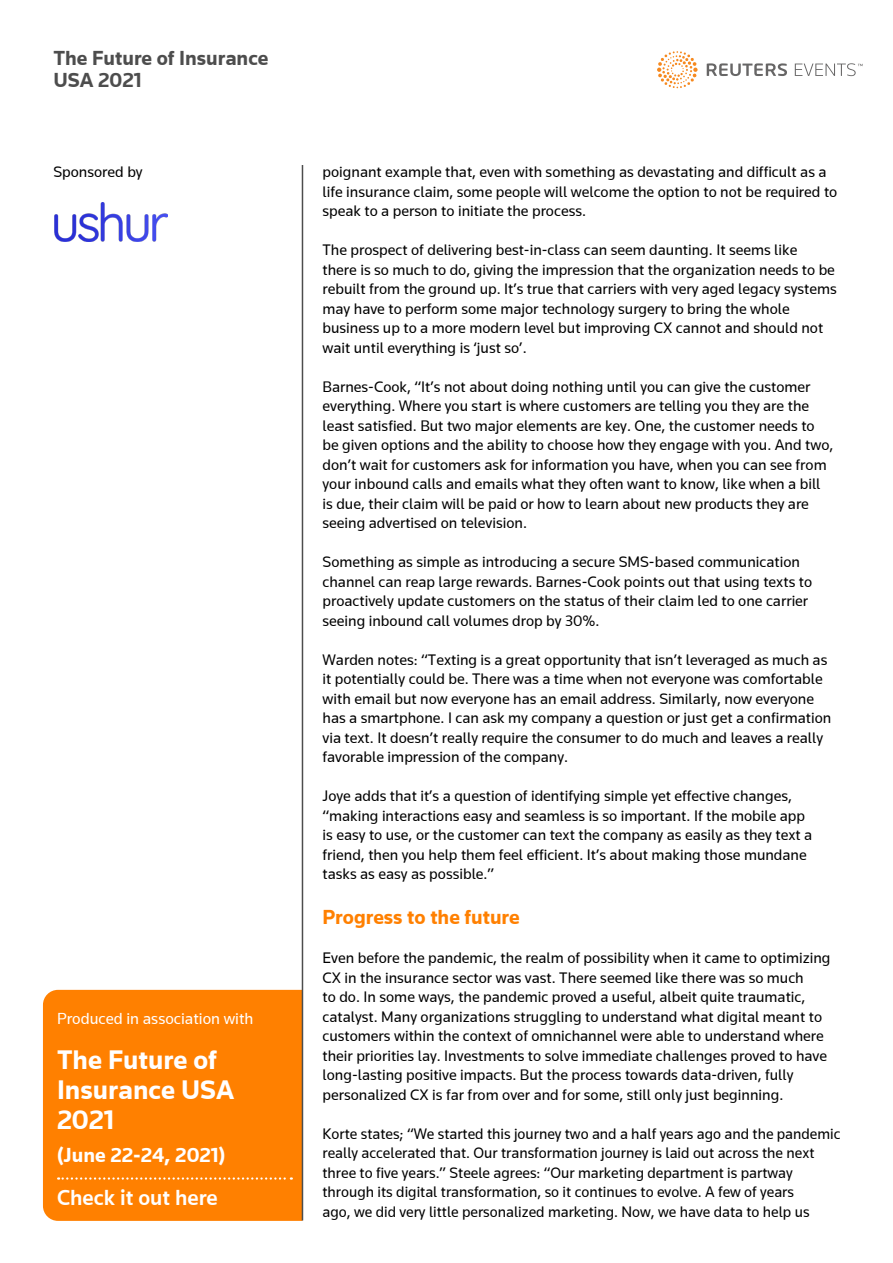
<style>
.page{position:relative;width:893px;height:1263px;background:#fff}
.page>*{position:absolute;margin:0;border:0;box-sizing:border-box;transform-origin:0 0}
.t1{font:700 27.75px/30px "Knowledge";color:#fff}
.t2{font:500 22.5px "Knowledge";color:#fff}
.t3{font:700 21px/22.5px "Knowledge";color:#4d4d4d}
.Headings{font:700 21px "Knowledge";color:#ff8000}
.t4{font:700 21px "Knowledge";color:#fff}
.t5{font:16.5px "Knowledge";color:#fff}
.t6{font:15.75px/19.5px "Knowledge";color:#000}
</style>
<div class="page">
<svg style="left:707px;top:63px;width:155px;height:13px"></svg>
<svg style="left:657px;top:51px;width:41px;height:37px"></svg>
<div style="left:43px;top:990px;width:259px;height:231px;background:#ff8000"></div>
<hr style="left:302px;top:165px;width:1px;height:1055px;background:#4d4d4d">
<svg style="left:58px;top:1177px;width:234px;height:3px"></svg>
<img style="left:54px;top:203px;width:113px;height:39px">
<h3 class="t3" style="left:53px;top:47px;width:217px">The Future of Insurance<br>USA 2021</h3>
<p class="t6" style="left:53px;top:163px;width:91px">Sponsored by</p>
<p class="t6" style="left:322px;top:163px;width:516px">poignant example that, even with something as devastating and difficult as a life insurance claim, some people will welcome the option to not be required to speak to a person to initiate the process.</p>
<p class="t6" style="left:322px;top:241px;width:516px">The prospect of delivering best-in-class can seem daunting. It seems like<br>there is so much to do, giving the impression that the organization needs to be rebuilt from the ground up. It’s true that carriers with very aged legacy systems may have to perform some major technology surgery to bring the whole business up to a more modern level but improving CX cannot and should not wait until everything is ‘just so’.</p>
<p class="t6" style="left:322px;top:377px;width:512px">Barnes-Cook, “It’s not about doing nothing until you can give the customer everything. Where you start is where customers are telling you they are the least satisfied. But two major elements are key. One, the customer needs to be given options and the ability to choose how they engage with you. And two, don’t wait for customers ask for information you have, when you can see from your inbound calls and emails what they often want to know, like when a bill is due, their claim will be paid or how to learn about new products they are seeing advertised on television.</p>
<p class="t6" style="left:322px;top:553px;width:491px">Something as simple as introducing a secure SMS-based communication channel can reap large rewards. Barnes-Cook points out that using texts to proactively update customers on the status of their claim led to one carrier seeing inbound call volumes drop by 30%.</p>
<p class="t6" style="left:322px;top:650px;width:510px">Warden notes: “Texting is a great opportunity that isn’t leveraged as much as it potentially could be. There was a time when not everyone was comfortable with email but now everyone has an email address. Similarly, now everyone has a smartphone. I can ask my company a question or just get a confirmation via text. It doesn’t really require the consumer to do much and leaves a really favorable impression of the company.</p>
<p class="t6" style="left:322px;top:787px;width:491px">Joye adds that it’s a question of identifying simple yet effective changes, “making interactions easy and seamless is so important. If the mobile app is easy to use, or the customer can text the company as easily as they text a friend, then you help them feel efficient. It’s about making those mundane tasks as easy as possible.”</p>
<p class="Headings" style="left:322px;top:905px;width:199px">Progress to the future</p>
<p class="t6" style="left:322px;top:948px;width:510px">Even before the pandemic, the realm of possibility when it came to optimizing CX in the insurance sector was vast. There seemed like there was so much<br>to do. In some ways, the pandemic proved a useful, albeit quite traumatic, catalyst. Many organizations struggling to understand what digital meant to customers within the context of omnichannel were able to understand where their priorities lay. Investments to solve immediate challenges proved to have long-lasting positive impacts. But the process towards data-driven, fully personalized CX is far from over and for some, still only just beginning.</p>
<p class="t6" style="left:322px;top:1124px;width:520px">Korte states; “We started this journey two and a half years ago and the pandemic really accelerated that. Our transformation journey is laid out across the next three to five years.” Steele agrees: “Our marketing department is partway through its digital transformation, so it continues to evolve. A few of years<br>ago, we did very little personalized marketing. Now, we have data to help us</p>
<p class="t5" style="left:57px;top:1009px;width:198px">Produced in association with</p>
<h1 class="t1" style="left:57px;top:1045px;width:179px">The Future of<br>Insurance USA<br>2021</h1>
<h3 class="t4" style="left:57px;top:1143px;width:170px">(June 22-24, 2021)</h3>
<h2 class="t2" style="left:57px;top:1185px;width:162px">Check it out here</h2>
</div>
